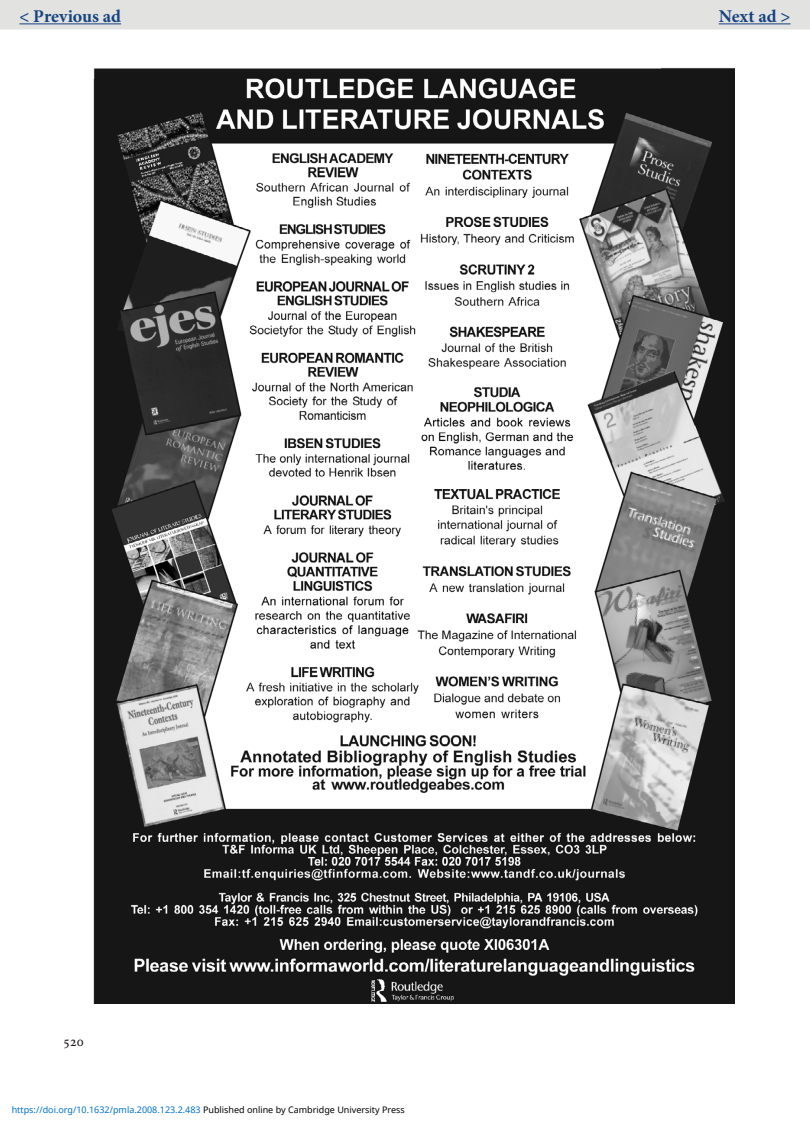
<style>
.page{position:relative;width:810px;height:1134px;background:#fff}
.page>*{position:absolute;margin:0;border:0;box-sizing:border-box;transform-origin:0 0}
.Text{font:700 18px "Minion Pro";letter-spacing:-.005em;color:#17437f}
.t1{font:500 14.25px "Minion Pro";color:#231f20}
.t2{font:9px "Noto Sans";color:#0172cf}
.s1{color:#000}
</style>
<div class="page">
<img style="left:94px;top:68px;width:640px;height:936px">
<div style="left:0;top:0;width:810px;height:30px;background:#e2e2e1"></div>
<hr style="left:20px;top:23px;width:101px;height:1px;background:#17437f">
<hr style="left:719px;top:23px;width:71px;height:1px;background:#17437f">
<p class="Text" style="left:20px;top:6px;width:103px">&lt; Previous ad</p>
<p class="Text" style="left:719px;top:6px;width:73px">Next ad &gt;</p>
<p class="t1" style="left:63px;top:1033px;width:22px">520</p>
<p class="t2" style="left:12px;top:1103px;width:395px">https://doi.org/10.1632/pmla.2008.123.2.483 <span class="s1">Published online by Cambridge University Press</span></p>
</div>
